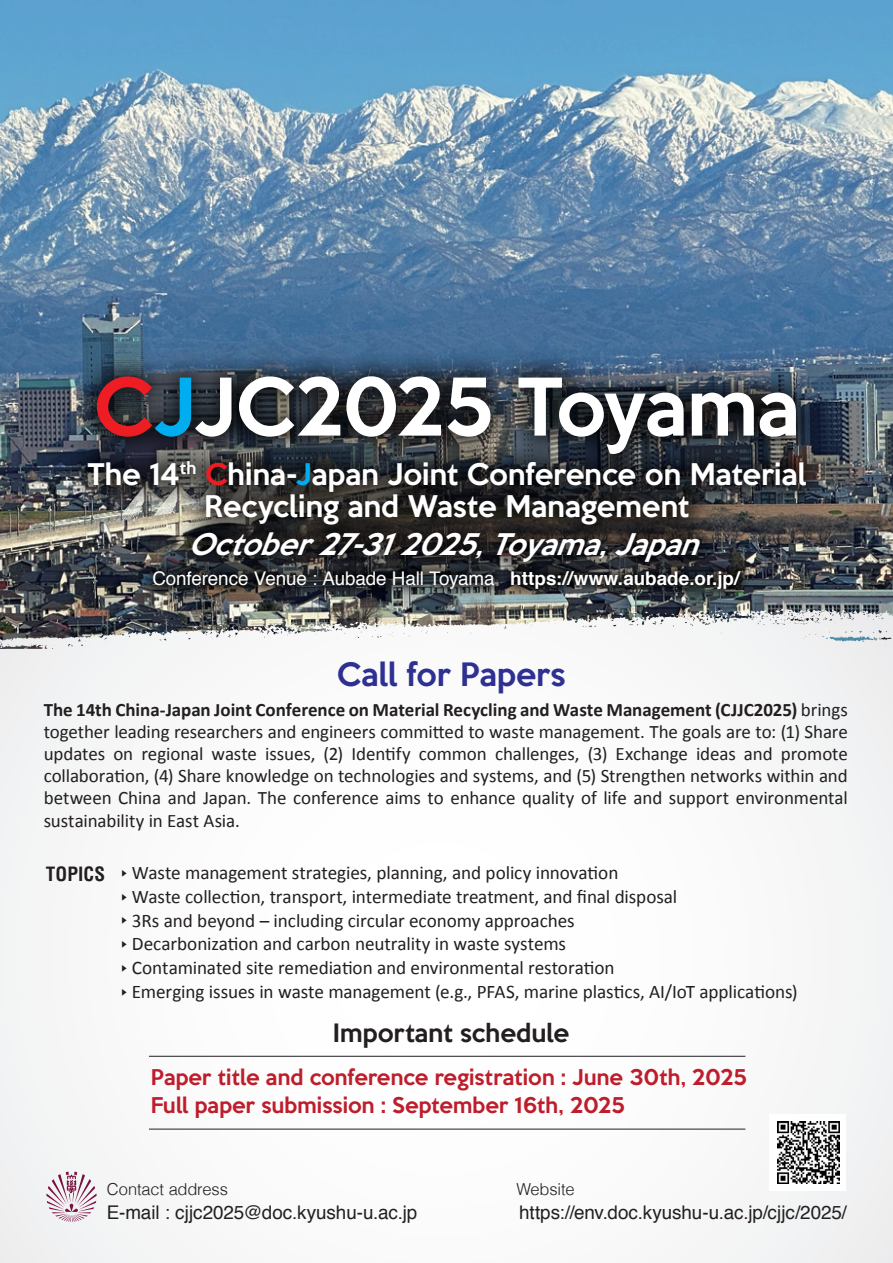
<style>
.page{position:relative;width:893px;height:1263px;background:#fff}
.page>*{position:absolute;margin:0;border:0;box-sizing:border-box;transform-origin:0 0}
.t1{font:500 72.6px "Keep Calm";letter-spacing:-.015em;color:#fff}
.t2{font:500 29.55px "Keep Calm";letter-spacing:.005em;color:#2e3092}
.t3{font:500 27.3px/32.8px "Keep Calm";color:#fff;text-align:center}
.t4{font:italic 500 27.3px "Keep Calm";color:#fff}
.t5{font:500 23.1px "Keep Calm";letter-spacing:.005em;color:#231f20}
.t6{font:500 19.8px/28.2px "Keep Calm";letter-spacing:.005em;color:#be1d2c}
.t7{font:19.2px "Calibri";letter-spacing:-.005em;color:#231f20}
.t8{font:700 condensed 19.2px "Helvetica";letter-spacing:.01em;color:#231f20}
.t9{font:19.05px/22.2px "Calibri";letter-spacing:-.005em;color:#231f20;text-align:justify}
.t10{font:18.9px "Helvetica";color:#231f20}
.t11{font:18.9px "Helvetica";letter-spacing:-.005em;color:#fff}
.t12{font:300 16.5px "Helvetica";letter-spacing:-.01em;color:#231f20}
.t13{font:7.05px "Koz Go Pr 6 N";color:#231f20}
.s1{color:#ee1d23}
.s2{color:#00aeef}
.s3{font-weight:700}
</style>
<div class="page">
<img style="left:0;top:0;width:893px;height:658px">
<svg style="left:821px;top:609px;width:9px;height:3px"></svg>
<svg style="left:801px;top:609px;width:7px;height:11px"></svg>
<img style="left:93px;top:590px;width:708px;height:61px">
<img style="left:118px;top:590px;width:655px;height:35px">
<img style="left:23px;top:395px;width:848px;height:195px">
<img style="left:31px;top:310px;width:831px;height:210px">
<hr style="left:149px;top:1129px;width:596px;height:1px;background:#231f20">
<hr style="left:149px;top:1056px;width:596px;height:1px;background:#231f20">
<svg style="left:46px;top:1172px;width:51px;height:50px"></svg>
<img style="left:777px;top:1121px;width:62px;height:62px">
<h1 class="t1" style="left:93px;top:344px;width:708px"><span class="s1">C</span><span class="s2">J</span>JC2025 Toyama</h1>
<h3 class="t3" style="left:87px;top:455px;width:721px">The 14<sup>th</sup> <span class="s1">C</span>hina-<span class="s2">J</span>apan Joint Conference on Material<br>Recycling and Waste Management</h3>
<h3 class="t4" style="left:188px;top:520px;width:527px">October27-312025,Toyama,Japan</h3>
<p class="t11" style="left:152px;top:563px;width:589px">Conference Venue : Aubade Hall Toyama <span class="s3">https://www.aubade.or.jp/</span></p>
<h2 class="t2" style="left:337px;top:648px;width:230px">Call for Papers</h2>
<p class="t9" style="left:44px;top:697px;width:806px"><span class="s3">The 14th China-Japan Joint Conference on Material Recycling and Waste Management (CJJC2025)</span> brings together leading researchers and engineers committed to waste management. The goals are to: (1) Share updates on regional waste issues, (2) Identify common challenges, (3) Exchange ideas and promote collaboration, (4) Share knowledge on technologies and systems, and (5) Strengthen networks within and between China and Japan. The conference aims to enhance quality of life and support environmental sustainability in East Asia.</p>
<p class="t13" style="left:121px;top:869px;width:8px">▶</p>
<p class="t7" style="left:132px;top:861px;width:488px">Waste management strategies, planning, and policy innovation</p>
<p class="t13" style="left:121px;top:893px;width:8px">▶</p>
<p class="t7" style="left:132px;top:885px;width:547px">Waste collection, transport, intermediate treatment, and final disposal</p>
<p class="t13" style="left:121px;top:917px;width:8px">▶</p>
<p class="t7" style="left:132px;top:908px;width:444px">3Rs and beyond – including circular economy approaches</p>
<p class="t13" style="left:121px;top:940px;width:8px">▶</p>
<p class="t7" style="left:132px;top:932px;width:436px">Decarbonization and carbon neutrality in waste systems</p>
<p class="t13" style="left:121px;top:964px;width:8px">▶</p>
<p class="t7" style="left:132px;top:956px;width:484px">Contaminated site remediation and environmental restoration</p>
<p class="t13" style="left:121px;top:988px;width:8px">▶</p>
<p class="t7" style="left:132px;top:980px;width:667px">Emerging issues in waste management (e.g., PFAS, marine plastics, AI/IoT applications)</p>
<p class="t8" style="left:46px;top:862px;width:61px">TOPICS</p>
<p class="t5" style="left:333px;top:1013px;width:238px">Important schedule</p>
<p class="t6" style="left:151px;top:1062px;width:598px">Paper title and conference registration : June 30th, 2025<br>Full paper submission : September 16th, 2025</p>
<p class="t12" style="left:107px;top:1175px;width:122px">Contact address</p>
<p class="t10" style="left:107px;top:1198px;width:312px">E-mail : cjjc2025@doc.kyushu-u.ac.jp</p>
<p class="t12" style="left:516px;top:1175px;width:60px">Website</p>
<p class="t10" style="left:519px;top:1198px;width:329px">https://env.doc.kyushu-u.ac.jp/cjjc/2025/</p>
</div>
